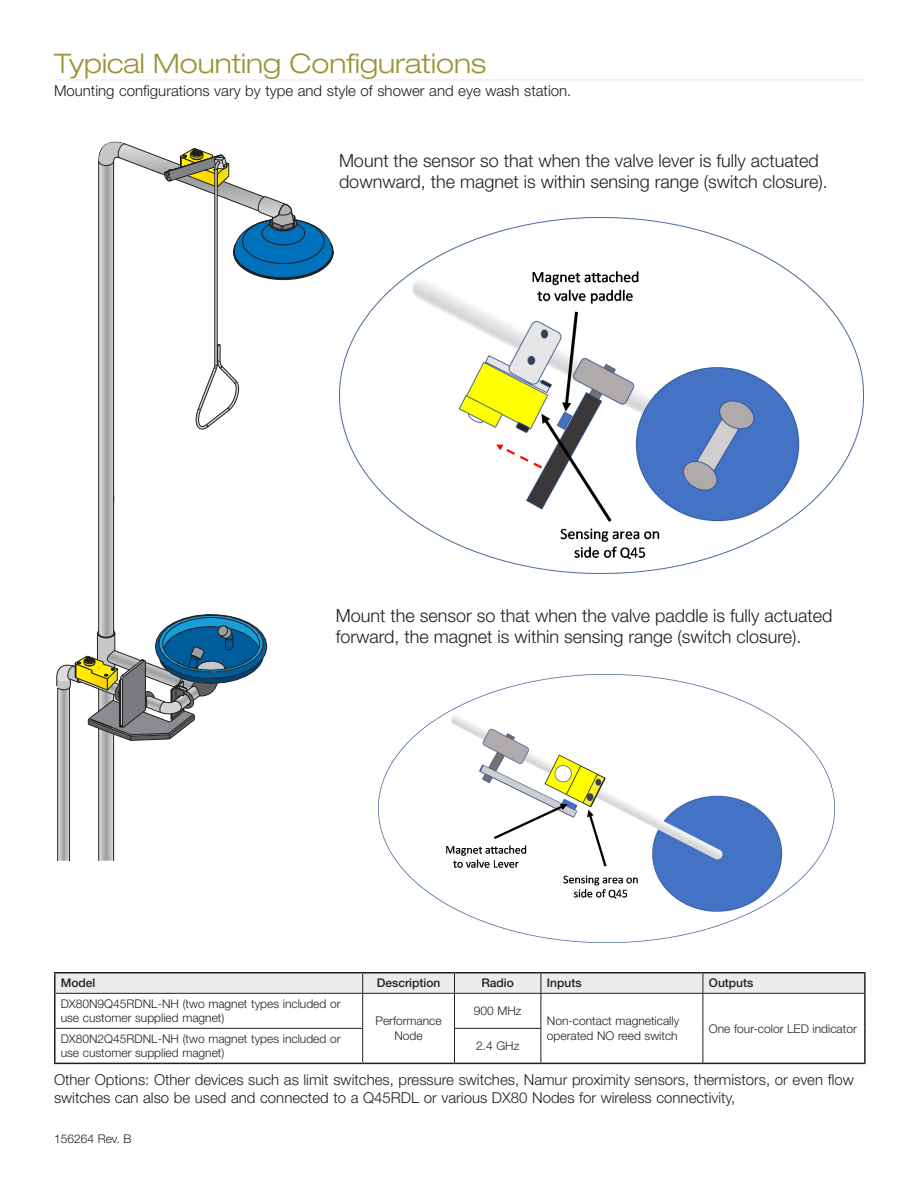
<style>
.page{position:relative;width:918px;height:1188px;background:#fff}
.page>*{position:absolute;margin:0;border:0;box-sizing:border-box;transform-origin:0 0}
.Heading_1__rust{font:300 expanded 27px "Helvetica Neue LT Pro";color:#9a9435}
.t1{font:300 18px/21.6px "Helvetica Neue LT Pro";color:#231f20}
.body_text{font:300 15px/18px "Helvetica Neue LT Pro";color:#231f20}
.table_text{font:300 12px/14.4px "Helvetica Neue LT Pro";color:#231f20}
.table_header_row{font:500 12px "Helvetica Neue LT Pro";color:#231f20}
</style>
<div class="page">
<img style="left:379px;top:674px;width:456px;height:269px">
<img style="left:339px;top:218px;width:525px;height:355px">
<hr style="left:54px;top:79px;width:810px;height:1px;background:#ececee">
<hr style="left:54px;top:972px;width:309px;height:2px;background:#231f20">
<hr style="left:54px;top:973px;width:2px;height:20px;background:#231f20">
<hr style="left:363px;top:972px;width:92px;height:2px;background:#231f20">
<hr style="left:454px;top:972px;width:87px;height:2px;background:#231f20">
<hr style="left:541px;top:972px;width:162px;height:2px;background:#231f20">
<hr style="left:703px;top:972px;width:163px;height:2px;background:#231f20">
<hr style="left:864px;top:973px;width:2px;height:20px;background:#231f20">
<hr style="left:54px;top:993px;width:2px;height:35px;background:#231f20">
<hr style="left:864px;top:993px;width:2px;height:35px;background:#231f20">
<hr style="left:54px;top:1028px;width:2px;height:35px;background:#231f20">
<hr style="left:864px;top:1028px;width:2px;height:35px;background:#231f20">
<hr style="left:54px;top:1063px;width:309px;height:1px;background:#231f20">
<hr style="left:363px;top:1063px;width:92px;height:1px;background:#231f20">
<hr style="left:454px;top:1063px;width:87px;height:1px;background:#231f20">
<hr style="left:541px;top:1063px;width:162px;height:1px;background:#231f20">
<hr style="left:703px;top:1063px;width:163px;height:1px;background:#231f20">
<svg style="left:55px;top:973px;width:810px;height:20px;background:#e4e4e6"></svg>
<hr style="left:56px;top:993px;width:307px;height:1px;background:#231f20">
<hr style="left:363px;top:993px;width:92px;height:1px;background:#231f20">
<hr style="left:362px;top:994px;width:1px;height:34px;background:#231f20">
<hr style="left:454px;top:993px;width:87px;height:1px;background:#231f20">
<hr style="left:454px;top:994px;width:1px;height:34px;background:#231f20">
<hr style="left:541px;top:993px;width:162px;height:1px;background:#231f20">
<hr style="left:541px;top:994px;width:1px;height:34px;background:#231f20">
<hr style="left:703px;top:993px;width:161px;height:1px;background:#231f20">
<hr style="left:703px;top:994px;width:1px;height:34px;background:#231f20">
<hr style="left:56px;top:1028px;width:307px;height:1px;background:#231f20">
<hr style="left:362px;top:1029px;width:1px;height:34px;background:#231f20">
<hr style="left:454px;top:1028px;width:87px;height:1px;background:#231f20">
<hr style="left:454px;top:1029px;width:1px;height:34px;background:#231f20">
<hr style="left:541px;top:1029px;width:1px;height:34px;background:#231f20">
<hr style="left:703px;top:1028px;width:1px;height:35px;background:#231f20">
<svg style="left:57px;top:141px;width:276px;height:720px"></svg>
<p class="Heading_1__rust" style="left:54px;top:48px;width:434px">Typical Mounting Configurations</p>
<p class="body_text" style="left:54px;top:81px;width:519px">Mounting configurations vary by type and style of shower and eye wash station.</p>
<p class="t1" style="left:339px;top:149px;width:490px">Mount the sensor so that when the valve lever is fully actuated downward, the magnet is within sensing range (switch closure).</p>
<p class="t1" style="left:336px;top:604px;width:498px">Mount the sensor so that when the valve paddle is fully actuated forward, the magnet is within sensing range (switch closure).</p>
<p class="table_header_row" style="left:61px;top:976px;width:36px">Model</p>
<p class="table_header_row" style="left:377px;top:976px;width:65px">Description</p>
<p class="table_header_row" style="left:481px;top:976px;width:34px">Radio</p>
<p class="table_header_row" style="left:547px;top:976px;width:36px">Inputs</p>
<p class="table_header_row" style="left:709px;top:976px;width:46px">Outputs</p>
<p class="table_text" style="left:61px;top:996px;width:281px">DX80N9Q45RDNL-NH (two magnet types included or use customer supplied magnet)</p>
<p class="table_text" style="left:474px;top:1003px;width:49px">900 MHz</p>
<p class="table_text" style="left:375px;top:1014px;width:68px;text-align:center">Performance<br>Node</p>
<p class="table_text" style="left:547px;top:1014px;width:134px">Non-contact magnetically operated NO reed switch</p>
<p class="table_text" style="left:709px;top:1021px;width:149px">One four-color LED indicator</p>
<p class="table_text" style="left:61px;top:1031px;width:281px">DX80N2Q45RDNL-NH (two magnet types included or use customer supplied magnet)</p>
<p class="table_text" style="left:476px;top:1038px;width:45px">2.4 GHz</p>
<p class="body_text" style="left:54px;top:1070px;width:801px">Other Options: Other devices such as limit switches, pressure switches, Namur proximity sensors, thermistors, or even flow switches can also be used and connected to a Q45RDL or various DX80 Nodes for wireless connectivity,</p>
<p class="table_text" style="left:54px;top:1131px;width:79px">156264 Rev. B</p>
</div>
